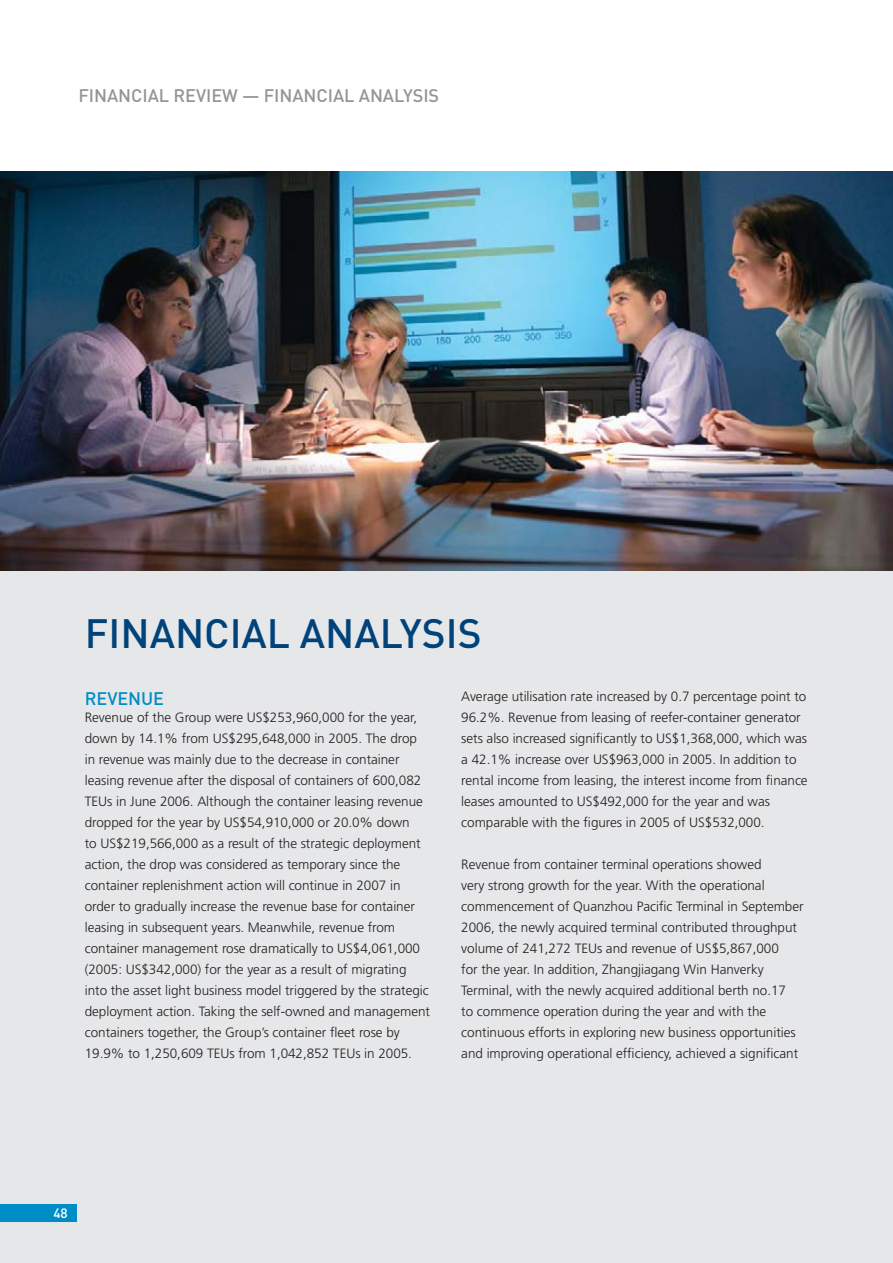
<style>
.page{position:relative;width:893px;height:1263px;background:#fff}
.page>*{position:absolute;margin:0;border:0;box-sizing:border-box;transform-origin:0 0}
.t1{font:500 40.5px "DIN";color:#00427a}
.t2{font:500 18px "DIN";letter-spacing:-.005em;color:#939598}
.t3{font:500 18px "DIN";letter-spacing:-.005em;color:#008cc7}
.t4{font:300 13.5px/21px "Frutiger";letter-spacing:-.005em;color:#231f20}
.t5{font:500 13.5px "DIN";color:#fff}
</style>
<div class="page">
<div style="left:0;top:558px;width:892px;height:705px;background:#e6e7e8"></div>
<img style="left:0;top:171px;width:892px;height:400px">
<div style="left:0;top:1204px;width:76px;height:17px;background:#008cc7"></div>
<h2 class="t2" style="left:78px;top:89px;width:362px">FINANCIAL REVIEW — FINANCIAL ANALYSIS</h2>
<h1 class="t1" style="left:85px;top:619px;width:398px">FINANCIAL ANALYSIS</h1>
<h2 class="t3" style="left:85px;top:692px;width:81px">REVENUE</h2>
<p class="t4" style="left:85px;top:708px;width:347px">Revenue of the Group were US$253,960,000 for the year, down by 14.1% from US$295,648,000 in 2005. The drop in revenue was mainly due to the decrease in container leasing revenue after the disposal of containers of 600,082<br>TEUs in June 2006. Although the container leasing revenue dropped for the year by US$54,910,000 or 20.0% down<br>to US$219,566,000 as a result of the strategic deployment action, the drop was considered as temporary since the container replenishment action will continue in 2007 in order to gradually increase the revenue base for container leasing in subsequent years. Meanwhile, revenue from container management rose dramatically to US$4,061,000 (2005: US$342,000) for the year as a result of migrating into the asset light business model triggered by the strategic deployment action. Taking the self-owned and management containers together, the Group’s container fleet rose by 19.9% to 1,250,609 TEUs from 1,042,852 TEUs in 2005.</p>
<p class="t4" style="left:461px;top:687px;width:348px">Average utilisation rate increased by 0.7 percentage point to 96.2%. Revenue from leasing of reefer-container generator sets also increased significantly to US$1,368,000, which was a 42.1% increase over US$963,000 in 2005. In addition to rental income from leasing, the interest income from finance leases amounted to US$492,000 for the year and was comparable with the figures in 2005 of US$532,000.</p>
<p class="t4" style="left:461px;top:855px;width:344px">Revenue from container terminal operations showed<br>very strong growth for the year. With the operational commencement of Quanzhou Pacific Terminal in September 2006, the newly acquired terminal contributed throughput volume of 241,272 TEUs and revenue of US$5,867,000<br>for the year. In addition, Zhangjiagang Win Hanverky Terminal, with the newly acquired additional berth no.17<br>to commence operation during the year and with the continuous efforts in exploring new business opportunities and improving operational efficiency, achieved a significant</p>
<p class="t5" style="left:53px;top:1208px;width:16px">48</p>
</div>
